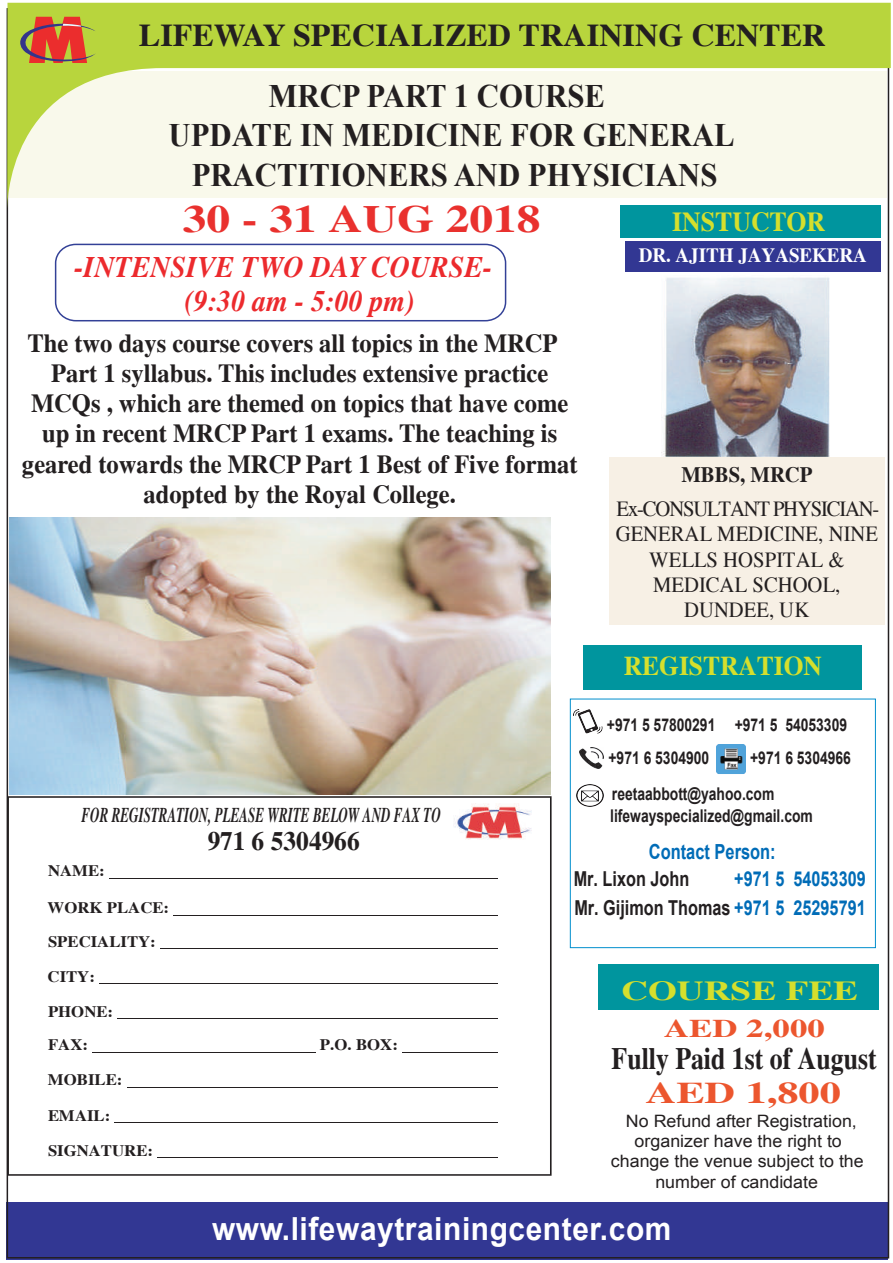
<style>
.page{position:relative;width:893px;height:1263px;background:#fff}
.page>*{position:absolute;margin:0;border:0;box-sizing:border-box;transform-origin:0 0}
.t1{font:700 38.55px "Times";color:#e9312e;scale:1.23 1}
.t2{font:700 32.7px "Times New Roman";color:#231f20;scale:.94 1}
.t3{font:700 31.8px "Times";letter-spacing:.005em;color:#231f20}
.t4{font:700 31.8px "Arial";letter-spacing:.02em;color:#fff;scale:.94 1}
.t5{font:700 31.2px "Times";color:#231f20;scale:.83 1}
.t6{font:700 30.15px "Times";color:#ec562e;scale:1.4 1}
.t7{font:italic 700 29.7px/34.2px "Times";letter-spacing:.005em;color:#ec2a2d;scale:.94 1}
.t8{font:700 27.6px "Times";color:#d5df2d;scale:1.35 1}
.t9{font:700 27.6px "Times";color:#d5df2d;scale:.94 1}
.t10{font:700 27.15px "Times";color:#d5df2d;scale:.94 1}
.t11{font:700 26.7px "Times";letter-spacing:-.005em;color:#231f20;scale:.95 1}
.t12{font:700 26.1px/30px "Times";color:#231f20;text-align:center;scale:.94 1}
.t13{font:700 25.5px "Times";color:#ec562e;scale:1.36 1}
.t14{font:22.05px/25.3px "Times";color:#231f20;text-align:center;scale:.94 1}
.t15{font:700 22.05px "Times";color:#231f20;scale:.94 1}
.t16{font:italic 700 21px "Times";letter-spacing:.005em;color:#231f20;scale:.62 1}
.t17{font:700 20.85px "Arial";color:#006cb7;scale:.79 1}
.t18{font:700 20.55px/29px "Arial";color:#231f20;scale:.79 1}
.t19{font:700 20.55px "Arial";color:#006cb7;scale:.79 1}
.t20{font:700 20.25px "Times";color:#fff;scale:.94 1}
.t21{font:700 17.55px/35.8px "Arial";color:#231f20;scale:.79 1}
.t22{font:17.1px/20.1px "Arial";color:#231f20;text-align:center;scale:1.04 1}
.t23{font:700 16.05px/35.1px "Times";color:#231f20;scale:1.04 1}
.s1{color:#006cb7}
</style>
<div class="page">
<div style="left:599px;top:964px;width:280px;height:46px;background:#00959e"></div>
<img style="left:10px;top:518px;width:540px;height:276px">
<svg style="left:10px;top:796px;width:542px;height:380px"></svg>
<hr style="left:109px;top:878px;width:389px;height:1px;background:#231f20">
<hr style="left:173px;top:915px;width:325px;height:1px;background:#231f20">
<hr style="left:160px;top:948px;width:338px;height:1px;background:#231f20">
<hr style="left:99px;top:983px;width:399px;height:1px;background:#231f20">
<hr style="left:117px;top:1018px;width:381px;height:1px;background:#231f20">
<hr style="left:92px;top:1052px;width:224px;height:1px;background:#231f20">
<hr style="left:402px;top:1052px;width:96px;height:1px;background:#231f20">
<hr style="left:127px;top:1087px;width:371px;height:1px;background:#231f20">
<hr style="left:115px;top:1122px;width:383px;height:1px;background:#231f20">
<hr style="left:157px;top:1157px;width:341px;height:1px;background:#231f20">
<img style="left:453px;top:803px;width:83px;height:38px">
<img style="left:661px;top:277px;width:169px;height:180px">
<div style="left:609px;top:457px;width:275px;height:167px;background:#f7f0e5"></div>
<div style="left:620px;top:205px;width:261px;height:32px;background:#00959e"></div>
<div style="left:625px;top:242px;width:255px;height:30px;background:#323793"></div>
<div style="left:55px;top:244px;width:451px;height:77px;border:2px solid #334197;border-radius:19px"></div>
<div style="left:7px;top:1202px;width:881px;height:58px;background:#323793"></div>
<svg style="left:6px;top:3px;width:885px;height:207px;background:#e2ecb3"></svg>
<svg style="left:15px;top:17px;width:81px;height:46px;background:#c4743d"></svg>
<div style="left:584px;top:645px;width:278px;height:45px;background:#00959e"></div>
<img style="left:573px;top:709px;width:30px;height:25px">
<img style="left:579px;top:748px;width:24px;height:21px">
<img style="left:576px;top:784px;width:28px;height:23px">
<div style="left:570px;top:699px;width:306px;height:249px;border:1px solid #008ecd"></div>
<img style="left:717px;top:744px;width:29px;height:30px">
<p class="t3" style="left:139px;top:17px;width:688px">LIFEWAY SPECIALIZED TRAINING CENTER</p>
<p class="t2" style="left:268px;top:74px;width:359px">MRCP PART 1 COURSE</p>
<p class="t2" style="left:169px;top:113px;width:604px">UPDATE IN MEDICINE FOR GENERAL</p>
<p class="t2" style="left:192px;top:152px;width:561px">PRACTITIONERS AND PHYSICIANS</p>
<h1 class="t1" style="left:183px;top:196px;width:292px">30 - 31 AUG 2018</h1>
<p class="t7" style="left:185px;top:250px;width:329px;text-indent:-110px">-INTENSIVE TWO DAY COURSE-(9:30 am - 5:00 pm)</p>
<p class="t12" style="left:22px;top:329px;width:592px">The two days course covers all topics in the MRCP Part 1 syllabus. This includes extensive practice MCQs , which are themed on topics that have come up in recent MRCP Part 1 exams. The teaching is geared towards the MRCP Part 1 Best of Five format</p>
<p class="t12" style="left:143px;top:479px;width:334px">adopted by the Royal College.</p>
<p class="t9" style="left:672px;top:205px;width:164px">INSTUCTOR</p>
<p class="t20" style="left:639px;top:243px;width:244px">DR. AJITH JAYASEKERA</p>
<p class="t15" style="left:681px;top:462px;width:141px">MBBS, MRCP</p>
<p class="t14" style="left:616px;top:496px;width:282px">Ex-CONSULTANT PHYSICIAN-<br>GENERAL MEDICINE, NINE<br>WELLS HOSPITAL &amp;<br>MEDICAL SCHOOL,<br>DUNDEE, UK</p>
<p class="t10" style="left:624px;top:650px;width:212px">REGISTRATION</p>
<p class="t21" style="left:607px;top:708px;width:306px">+971 5 57800291 +971 5 54053309</p>
<p class="t16" style="left:82px;top:803px;width:581px">FOR REGISTRATION, PLEASE WRITE BELOW AND FAX TO</p>
<p class="t11" style="left:208px;top:825px;width:162px">971 6 5304966</p>
<p class="t23" style="left:48px;top:854px;width:56px">NAME:</p>
<p class="t23" style="left:48px;top:892px;width:118px;line-height:33.2px">WORK PLACE:<br>SPECIALITY:</p>
<p class="t23" style="left:48px;top:959px;width:64px">CITY:<br>PHONE:</p>
<p class="t23" style="left:48px;top:1027px;width:40px">FAX:</p>
<p class="t23" style="left:320px;top:1027px;width:76px">P.O. BOX:</p>
<p class="t23" style="left:48px;top:1063px;width:103px">MOBILE:<br>EMAIL:<br>SIGNATURE:</p>
<p class="t21" style="left:608px;top:741px;width:129px">+971 6 5304900</p>
<p class="t21" style="left:612px;top:741px;width:304px;text-indent:138px">+971 6 5304966 reetaabbott@yahoo.com</p>
<p class="t21" style="left:610px;top:799px;width:258px">lifewayspecialized@gmail.com</p>
<p class="t17" style="left:649px;top:838px;width:162px">Contact Person:</p>
<p class="t18" style="left:574px;top:864px;width:371px">Mr. Lixon John<br>Mr. Gijimon Thomas <span class="s1">+971 5 25295791</span></p>
<p class="t19" style="left:734px;top:865px;width:168px">+971 5 54053309</p>
<p class="t8" style="left:621px;top:974px;width:177px">COURSE FEE</p>
<p class="t13" style="left:664px;top:1014px;width:119px">AED 2,000</p>
<p class="t5" style="left:612px;top:1040px;width:321px">Fully Paid 1st of August</p>
<p class="t6" style="left:646px;top:1075px;width:141px">AED 1,800</p>
<p class="t22" style="left:611px;top:1111px;width:245px">No Refund after Registration, organizer have the right to change the venue subject to the</p>
<p class="t22" style="left:655px;top:1172px;width:158px">number of candidate</p>
<p class="t4" style="left:212px;top:1208px;width:490px">www.lifewaytrainingcenter.com</p>
</div>
